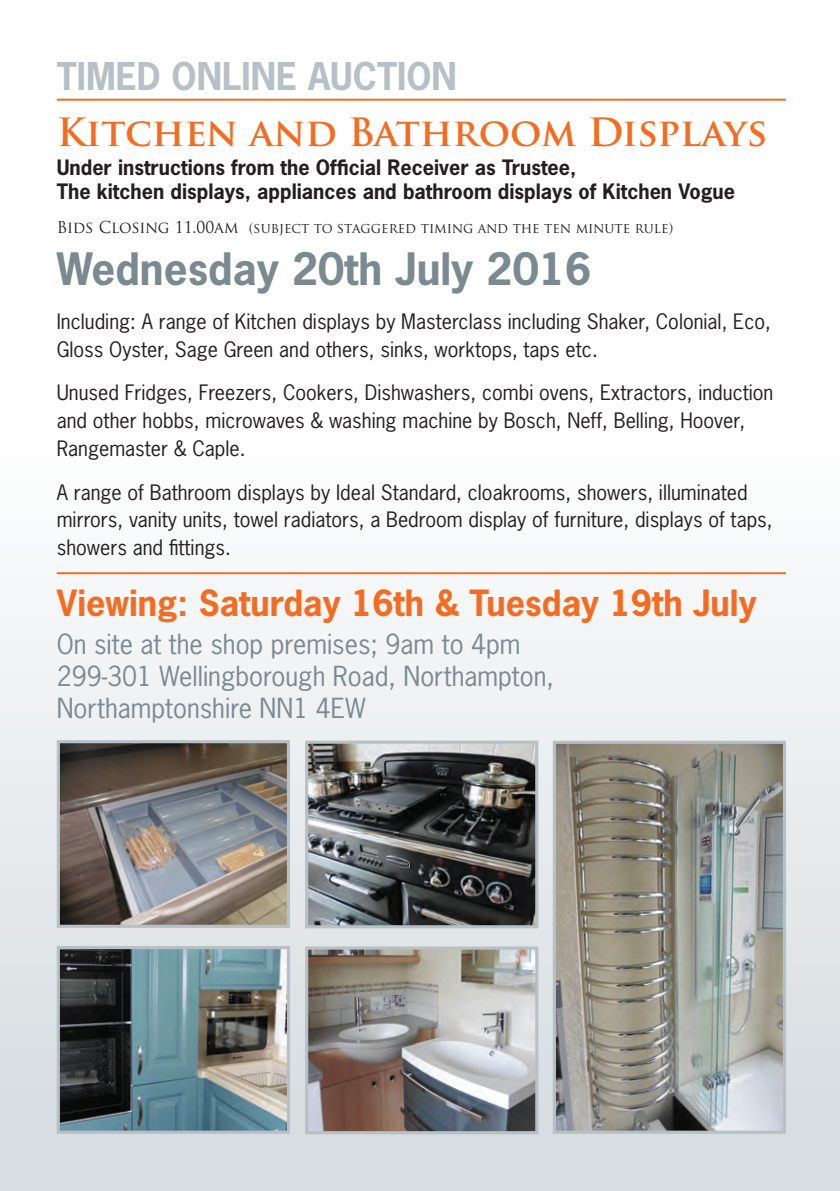
<style>
.page{position:relative;width:840px;height:1191px;background:#fff}
.page>*{position:absolute;margin:0;border:0;box-sizing:border-box;transform-origin:0 0}
.Paragraph_Style_1{font:700 42px "News Gothic Std";color:#7b8990}
.t1{font:700 38px "Trajan Pro";color:#f36c21}
.t2{font:700 36px "News Gothic Std";color:#b7c0c6}
.t3{font:700 34px "News Gothic Std";color:#f36c21}
.t4{font:26px/32px "News Gothic Std";color:#7b8990}
.t5{font:20px/27.8px "News Gothic Std";color:#231f20}
.t6{font:700 20px "News Gothic Std";color:#231f20}
.t7{font:14px "Trajan Pro";color:#231f20}
.s1{font-size:16px}
</style>
<div class="page">
<div style="left:0;top:261px;width:839px;height:930px;background:linear-gradient(to bottom,#fff,#d5dbdf)"></div>
<img style="left:61px;top:950px;width:225px;height:179px">
<div style="left:57px;top:946px;width:233px;height:187px;border:3px solid #b7c0c6"></div>
<img style="left:309px;top:950px;width:225px;height:180px">
<div style="left:305px;top:946px;width:233px;height:188px;border:3px solid #b7c0c6"></div>
<img style="left:556px;top:744px;width:225px;height:385px">
<div style="left:552px;top:740px;width:233px;height:393px;border:3px solid #b7c0c6"></div>
<img style="left:61px;top:744px;width:225px;height:180px">
<div style="left:57px;top:740px;width:233px;height:188px;border:3px solid #b7c0c6"></div>
<img style="left:309px;top:744px;width:225px;height:180px">
<div style="left:305px;top:740px;width:233px;height:188px;border:3px solid #b7c0c6"></div>
<hr style="left:57px;top:572px;width:728px;height:2px;background:#f36c21">
<hr style="left:57px;top:99px;width:728px;height:2px;background:#f36c21">
<p class="t2" style="left:57px;top:53px;width:401px">TIMED ONLINE AUCTION</p>
<p class="t1" style="left:57px;top:108px;width:711px">Kitchen and Bathroom Displays</p>
<p class="t6" style="left:57px;top:155px;width:521px">Under instructions from the Official Receiver as Trustee,</p>
<p class="t6" style="left:57px;top:179px;width:679px">The kitchen displays, appliances and bathroom displays of Kitchen Vogue</p>
<p class="t7" style="left:57px;top:219px;width:618px"><span class="s1">Bids Closing 11.00am</span> (subject to staggered timing and the ten minute rule)</p>
<p class="Paragraph_Style_1" style="left:57px;top:241px;width:535px">Wednesday 20th July 2016</p>
<p class="t5" style="left:57px;top:307px;width:715px">Including: A range of Kitchen displays by Masterclass including Shaker, Colonial, Eco,<br>Gloss Oyster, Sage Green and others, sinks, worktops, taps etc.</p>
<p class="t5" style="left:57px;top:379px;width:717px">Unused Fridges, Freezers, Cookers, Dishwashers, combi ovens, Extractors, induction and other hobbs, microwaves &amp; washing machine by Bosch, Neff, Belling, Hoover,<br>Rangemaster &amp; Caple.</p>
<p class="t5" style="left:57px;top:478px;width:717px">A range of Bathroom displays by Ideal Standard, cloakrooms, showers, illuminated mirrors, vanity units, towel radiators, a Bedroom display of furniture, displays of taps, showers and fittings.</p>
<p class="t3" style="left:57px;top:581px;width:701px">Viewing: Saturday 16th &amp; Tuesday 19th July</p>
<p class="t4" style="left:57px;top:628px;width:465px">On site at the shop premises; 9am to 4pm</p>
<p class="t4" style="left:57px;top:660px;width:498px">299-301 Wellingborough Road, Northampton,<br>Northamptonshire NN1 4EW</p>
</div>
